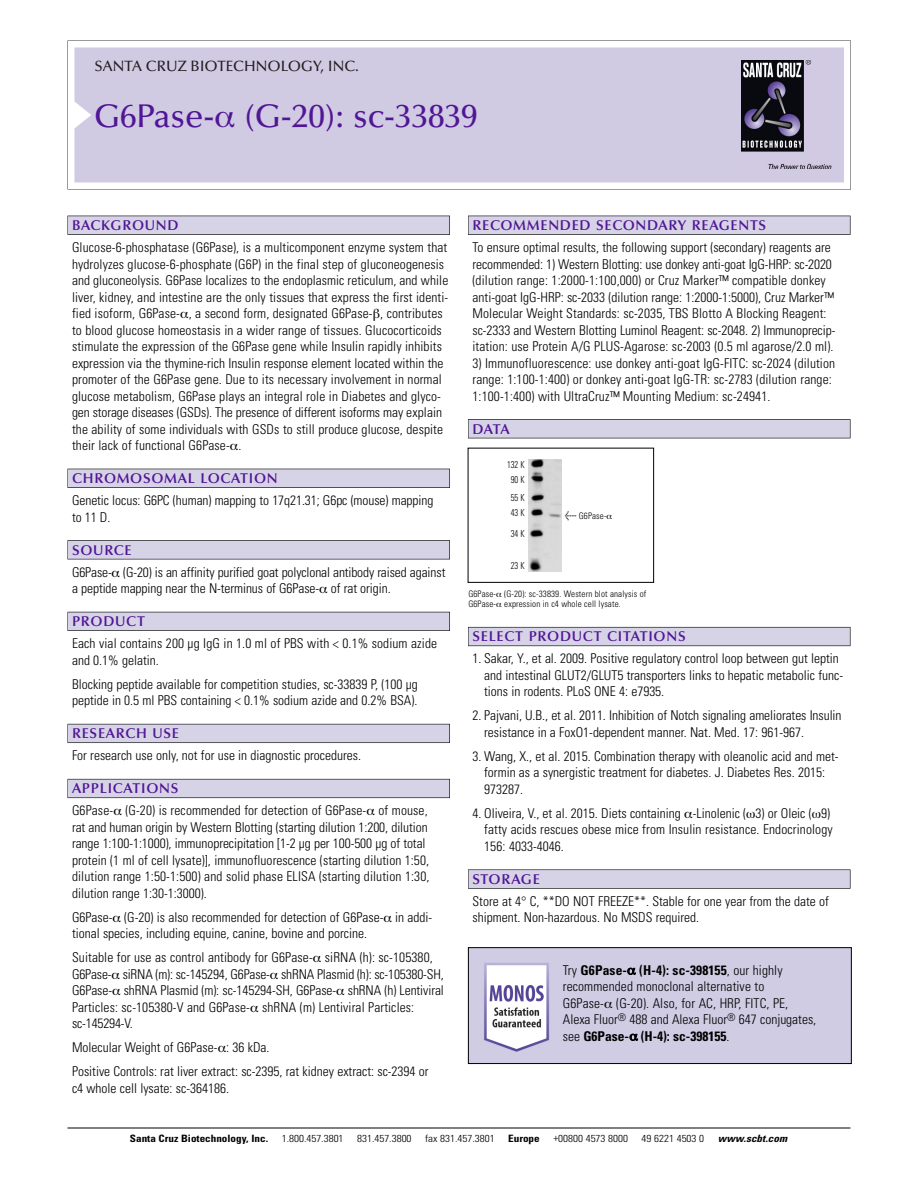
<style>
.page{position:relative;width:918px;height:1188px;background:#fff}
.page>*{position:absolute;margin:0;border:0;box-sizing:border-box;transform-origin:0 0}
.t1{font:500 33px "Optima";color:#511695}
.t2{font:500 15px "Optima";color:#231f20}
.t3{font:600 14.25px "Optima";letter-spacing:.05em;color:#511695}
.t4{font:300 condensed 13.5px/16.5px "Univers";color:#000}
.t5{font:300 condensed 10.2px "Univers";color:#000;scale:1.1 1}
.t6{font:700 condensed 10.2px "Univers";color:#000;scale:1.1 1}
.t7{font:italic 700 condensed 10.2px "Univers";letter-spacing:.005em;color:#000;scale:1.1 1}
.t8{font:300 condensed 9.75px/15px "Univers";color:#000;text-align:center;scale:.87 1}
.t9{font:300 condensed 9px/10.5px "Univers";letter-spacing:.015em;color:#000}
.s1{font-family:"Meta Plus";font-weight:400;font-stretch:normal;font-size:10.5px}
.s2{font-weight:700}
</style>
<div class="page">
<svg style="left:68px;top:40px;width:783px;height:149px"></svg>
<div style="left:74px;top:47px;width:770px;height:135px;background:#d1cae3"></div>
<img style="left:741px;top:60px;width:90px;height:108px">
<div style="left:68px;top:216px;width:382px;height:19px;background:#525155"></div>
<div style="left:68px;top:216px;width:381px;height:18px;background:#d7d3e7"></div>
<div style="left:68px;top:469px;width:382px;height:19px;background:#515055"></div>
<div style="left:68px;top:469px;width:381px;height:18px;background:#d7d3e7"></div>
<div style="left:68px;top:540px;width:382px;height:19px;background:#545357"></div>
<div style="left:68px;top:541px;width:381px;height:18px;background:#d7d3e7"></div>
<div style="left:68px;top:612px;width:382px;height:19px;background:#54535a"></div>
<div style="left:68px;top:612px;width:381px;height:18px;background:#d7d3e7"></div>
<div style="left:68px;top:724px;width:382px;height:19px;background:#5b5a62"></div>
<div style="left:68px;top:724px;width:381px;height:18px;background:#d7d3e7"></div>
<div style="left:68px;top:779px;width:382px;height:19px;background:#66646e"></div>
<div style="left:68px;top:779px;width:381px;height:18px;background:#d7d3e7"></div>
<div style="left:468px;top:216px;width:382px;height:19px;background:#525155"></div>
<div style="left:468px;top:216px;width:382px;height:18px;background:#d7d3e7"></div>
<div style="left:468px;top:419px;width:382px;height:19px;background:#525155"></div>
<div style="left:468px;top:420px;width:382px;height:18px;background:#d7d3e7"></div>
<div style="left:468px;top:627px;width:382px;height:19px;background:#66646d"></div>
<div style="left:468px;top:628px;width:382px;height:18px;background:#d7d3e7"></div>
<svg style="left:468px;top:869px;width:382px;height:20px"></svg>
<div style="left:468px;top:870px;width:382px;height:18px;background:#d7d3e7"></div>
<hr style="left:68px;top:1128px;width:782px;height:1px;background:#000">
<div style="left:468px;top:448px;width:186px;height:135px;border:1px solid #000"></div>
<img style="left:528px;top:459px;width:34px;height:113px">
<img style="left:470px;top:949px;width:380px;height:113px">
<div style="left:468px;top:947px;width:384px;height:117px;border:1px solid #000"></div>
<svg style="left:216px;top:112px;width:18px;height:16px"></svg>
<svg style="left:628px;top:968px;width:7px;height:7px"></svg>
<svg style="left:605px;top:1001px;width:7px;height:7px"></svg>
<svg style="left:630px;top:1034px;width:8px;height:7px"></svg>
<p class="t2" style="left:94px;top:61px;width:266px">SANTA CRUZ BIOTECHNOLOGY, INC.</p>
<h1 class="t1" style="left:94px;top:103px;width:385px">G6Pase- (G-20): sc-33839</h1>
<p class="t3" style="left:72px;top:219px;width:108px">BACKGROUND</p>
<p class="t4" style="left:72px;top:240px;width:378px">Glucose-6-phosphatase (G6Pase), is a multicomponent enzyme system that hydrolyzes glucose-6-phosphate (G6P) in the final step of gluconeogenesis and gluconeolysis. G6Pase localizes to the endoplasmic reticulum, and while liver, kidney, and intestine are the only tissues that express the first identi&shy;fied isoform, G6Pase- , a second form, designated G6Pase- , contributes to blood glucose homeostasis in a wider range of tissues. Glucocorticoids stimulate the expression of the G6Pase gene while Insulin rapidly inhibits expression via the thymine-rich Insulin response element located within the promoter of the G6Pase gene. Due to its necessary involvement in normal glucose metabolism, G6Pase plays an integral role in Diabetes and glyco&shy;gen storage diseases (GSDs). The presence of different isoforms may explain the ability of some individuals with GSDs to still produce glucose, despite their lack of functional G6Pase- .</p>
<p class="t3" style="left:72px;top:473px;width:207px">CHROMOSOMAL LOCATION</p>
<p class="t4" style="left:72px;top:493px;width:363px">Genetic locus: G6PC (human) mapping to 17q21.31; G6pc (mouse) mapping to 11 D.</p>
<p class="t3" style="left:72px;top:544px;width:61px">SOURCE</p>
<p class="t4" style="left:72px;top:565px;width:375px">G6Pase- (G-20) is an affinity purified goat polyclonal antibody raised against a peptide mapping near the N-terminus of G6Pase- of rat origin.</p>
<p class="t3" style="left:72px;top:616px;width:74px">PRODUCT</p>
<p class="t4" style="left:72px;top:636px;width:367px">Each vial contains 200 µg IgG in 1.0 ml of PBS with &lt; 0.1% sodium azide and 0.1% gelatin.</p>
<p class="t4" style="left:72px;top:677px;width:347px">Blocking peptide available for competition studies, sc-33839 P, (100 µg peptide in 0.5 ml PBS containing &lt; 0.1% sodium azide and 0.2% BSA).</p>
<p class="t3" style="left:72px;top:728px;width:109px">RESEARCH USE</p>
<p class="t4" style="left:72px;top:748px;width:290px">For research use only, not for use in diagnostic procedures.</p>
<p class="t3" style="left:72px;top:783px;width:108px">APPLICATIONS</p>
<p class="t4" style="left:72px;top:803px;width:359px">G6Pase- (G-20) is recommended for detection of G6Pase- of mouse, rat and human origin by Western Blotting (starting dilution 1:200, dilution range 1:100-1:1000), immunoprecipitation [1-2 µg per 100-500 µg of total protein (1 ml of cell lysate)], immunofluorescence (starting dilution 1:50, dilution range 1:50-1:500) and solid phase ELISA (starting dilution 1:30, dilution range 1:30-1:3000).</p>
<p class="t4" style="left:72px;top:910px;width:362px">G6Pase- (G-20) is also recommended for detection of G6Pase- in addi&shy;tional species, including equine, canine, bovine and porcine.</p>
<p class="t4" style="left:72px;top:950px;width:373px">Suitable for use as control antibody for G6Pase- siRNA (h): sc-105380, G6Pase- siRNA (m): sc-145294, G6Pase- shRNA Plasmid (h): sc-105380-SH, G6Pase- shRNA Plasmid (m): sc-145294-SH, G6Pase- shRNA (h) Lentiviral Particles: sc-105380-V and G6Pase- shRNA (m) Lentiviral Particles: sc-145294-V.</p>
<p class="t4" style="left:72px;top:1037px;width:358px;line-height:24px">Molecular Weight of G6Pase- : 36 kDa.<br>Positive Controls: rat liver extract: sc-2395, rat kidney extract: sc-2394 or</p>
<p class="t4" style="left:72px;top:1081px;width:159px">c4 whole cell lysate: sc-364186.</p>
<p class="t3" style="left:473px;top:219px;width:295px">RECOMMENDED SECONDARY REAGENTS</p>
<p class="t4" style="left:473px;top:240px;width:364px">To ensure optimal results, the following support (secondary) reagents are recommended: 1) Western Blotting: use donkey anti-goat IgG-HRP: sc-2020 (dilution range: 1:2000-1:100,000) or Cruz Marker™ compatible donkey anti-goat IgG-HRP: sc-2033 (dilution range: 1:2000-1:5000), Cruz Marker™ Molecular Weight Standards: sc-2035, TBS Blotto A Blocking Reagent: sc-2333 and Western Blotting Luminol Reagent: sc-2048. 2) Immunoprecip&shy;itation: use Protein A/G PLUS-Agarose: sc-2003 (0.5 ml agarose/2.0 ml).</p>
<p class="t4" style="left:473px;top:356px;width:364px">3) Immunofluorescence: use donkey anti-goat IgG-FITC: sc-2024 (dilution range: 1:100-1:400) or donkey anti-goat IgG-TR: sc-2783 (dilution range:<br>1:100-1:400) with UltraCruz™ Mounting Medium: sc-24941.</p>
<p class="t3" style="left:473px;top:423px;width:39px">DATA</p>
<p class="t8" style="left:507px;top:458px;width:22px">132 K<br>90 K</p>
<p class="t8" style="left:511px;top:491px;width:18px;text-align:left">55 K<br>43 K</p>
<p class="t8" style="left:511px;top:527px;width:18px">34 K</p>
<p class="t8" style="left:511px;top:559px;width:18px">23 K</p>
<p class="t9" style="left:565px;top:511px;width:43px"><span class="s1">&lt;</span> G6Pase-</p>
<p class="t9" style="left:468px;top:589px;width:180px">G6Pase- (G-20): sc-33839. Western blot analysis of<br>G6Pase- expression in c4 whole cell lysate.</p>
<p class="t3" style="left:473px;top:631px;width:215px">SELECT PRODUCT CITATIONS</p>
<p class="t4" style="left:484px;top:652px;width:361px;text-indent:-12px">1. Sakar, Y., et al. 2009. Positive regulatory control loop between gut leptin and intestinal GLUT2/GLUT5 transporters links to hepatic metabolic func&shy;tions in rodents. PLoS ONE 4: e7935.</p>
<p class="t4" style="left:484px;top:709px;width:359px;text-indent:-12px">2. Pajvani, U.B., et al. 2011. Inhibition of Notch signaling ameliorates Insulin resistance in a FoxO1-dependent manner. Nat. Med. 17: 961-967.</p>
<p class="t4" style="left:484px;top:749px;width:356px;text-indent:-12px">3. Wang, X., et al. 2015. Combination therapy with oleanolic acid and met&shy;formin as a synergistic treatment for diabetes. J. Diabetes Res. 2015:<br>973287.</p>
<p class="t4" style="left:484px;top:806px;width:350px;text-indent:-12px">4. Oliveira, V., et al. 2015. Diets containing -Linolenic ( 3) or Oleic ( 9) fatty acids rescues obese mice from Insulin resistance. Endocrinology<br>156: 4033-4046.</p>
<p class="t3" style="left:473px;top:873px;width:69px">STORAGE</p>
<p class="t4" style="left:473px;top:894px;width:358px">Store at 4° C, **DO NOT FREEZE**. Stable for one year from the date of shipment. Non-hazardous. No MSDS required.</p>
<p class="t4" style="left:563px;top:963px;width:255px">Try <span class="s2">G6Pase- (H-4): sc-398155</span>, our highly recommended monoclonal alternative to<br>G6Pase- (G-20). Also, for AC, HRP, FITC, PE, Alexa Fluor<sup>®</sup> 488 and Alexa Fluor<sup>®</sup> 647 conjugates, see <span class="s2">G6Pase- (H-4): sc-398155</span>.</p>
<p class="t6" style="left:130px;top:1135px;width:127px">Santa Cruz Biotechnology, Inc.</p>
<p class="t5" style="left:282px;top:1135px;width:58px">1.800.457.3801</p>
<p class="t5" style="left:357px;top:1135px;width:51px">831.457.3800</p>
<p class="t5" style="left:425px;top:1135px;width:65px">fax 831.457.3801</p>
<p class="t6" style="left:508px;top:1135px;width:30px">Europe</p>
<p class="t5" style="left:553px;top:1135px;width:69px">+00800 4573 8000</p>
<p class="t5" style="left:642px;top:1135px;width:58px">49 6221 4503 0</p>
<p class="t7" style="left:718px;top:1135px;width:64px">www.scbt.com</p>
</div>
